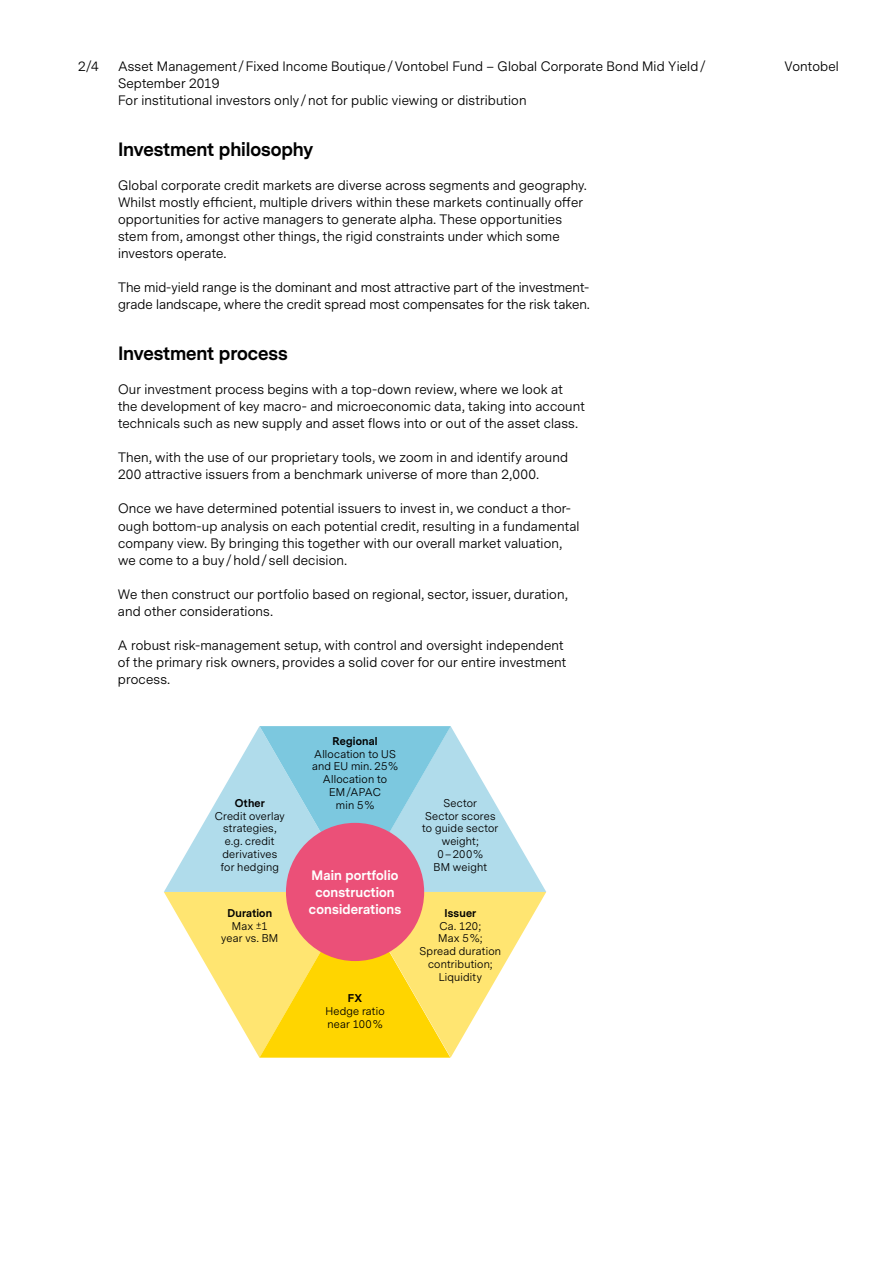
<style>
.page{position:relative;width:893px;height:1263px;background:#fff}
.page>*{position:absolute;margin:0;border:0;box-sizing:border-box;transform-origin:0 0}
.t1{font:700 18px "Vontobel Sans";color:#000}
.t2{font:12.75px/17px "Vontobel Sans";letter-spacing:.01em;color:#000}
.t3{font:700 12.75px/17px "Vontobel Sans";letter-spacing:.01em;color:#fff;text-align:center}
.t4{font:10.5px/12.8px "Vontobel Sans";letter-spacing:.02em;color:#000;text-align:center}
.t5{font:700 10.5px "Vontobel Sans";letter-spacing:.02em;color:#000}
</style>
<div class="page">
<svg style="left:164px;top:726px;width:382px;height:332px"></svg>
<div style="left:286px;top:823px;width:138px;height:138px;background:#eb5078;border-radius:50%"></div>
<p class="t2" style="left:78px;top:58px;width:22px">2/4</p>
<p class="t2" style="left:118px;top:58px;width:589px">Asset Management /Fixed Income Boutique/Vontobel Fund – Global Corporate Bond Mid Yield/</p>
<p class="t2" style="left:785px;top:58px;width:56px">Vontobel</p>
<p class="t2" style="left:118px;top:75px;width:410px">September 2019<br>For institutional investors only/not for public viewing or distribution</p>
<h1 class="t1" style="left:118px;top:137px;width:197px">Investment philosophy</h1>
<p class="t2" style="left:118px;top:178px;width:470px">Global corporate credit markets are diverse across segments and geography.<br>Whilst mostly efficient, multiple drivers within these markets continually offer opportunities for active managers to generate alpha. These opportunities stem from, amongst other things, the rigid constraints under which some investors operate.</p>
<p class="t2" style="left:118px;top:280px;width:473px">The mid-yield range is the dominant and most attractive part of the investment&shy;grade landscape, where the credit spread most compensates for the risk taken.</p>
<h1 class="t1" style="left:118px;top:341px;width:171px">Investment process</h1>
<p class="t2" style="left:118px;top:382px;width:468px">Our investment process begins with a top-down review, where we look at the development of key macro- and microeconomic data, taking into account technicals such as new supply and asset flows into or out of the asset class.</p>
<p class="t2" style="left:118px;top:450px;width:452px">Then, with the use of our proprietary tools, we zoom in and identify around<br>200 attractive issuers from a benchmark universe of more than 2,000.</p>
<p class="t2" style="left:118px;top:501px;width:463px">Once we have determined potential issuers to invest in, we conduct a thor&shy;ough bottom-up analysis on each potential credit, resulting in a fundamental company view. By bringing this together with our overall market valuation, we come to a buy /hold/sell decision.</p>
<p class="t2" style="left:118px;top:586px;width:451px">We then construct our portfolio based on regional, sector, issuer, duration, and other considerations.</p>
<p class="t2" style="left:118px;top:637px;width:450px">A robust risk-management setup, with control and oversight independent of the primary risk owners, provides a solid cover for our entire investment process.</p>
<p class="t5" style="left:333px;top:734px;width:47px">Regional</p>
<p class="t4" style="left:312px;top:748px;width:87px">Allocation to US and EU min. 25%<br>Allocation to<br>EM/APAC</p>
<p class="t5" style="left:235px;top:796px;width:31px">Other</p>
<p class="t4" style="left:336px;top:799px;width:40px">min 5%</p>
<p class="t4" style="left:215px;top:810px;width:72px">Credit overlay strategies, e.g. credit derivatives for hedging</p>
<p class="t5" style="left:227px;top:905px;width:46px">Duration</p>
<p class="t4" style="left:221px;top:920px;width:58px">Max ±1 year vs. BM</p>
<p class="t3" style="left:309px;top:867px;width:94px">Main portfolio construction considerations</p>
<p class="t5" style="left:348px;top:991px;width:16px">FX</p>
<p class="t4" style="left:325px;top:1005px;width:61px;text-align:left">Hedge ratio near 100%</p>
<p class="t4" style="left:422px;top:797px;width:78px">Sector<br>Sector scores to guide sector weight;<br>0–200%<br>BM weight</p>
<p class="t5" style="left:444px;top:905px;width:33px">Issuer</p>
<p class="t4" style="left:420px;top:920px;width:83px">Ca. 120;<br>Max 5%;<br>Spread duration contribution;<br>Liquidity</p>
</div>
